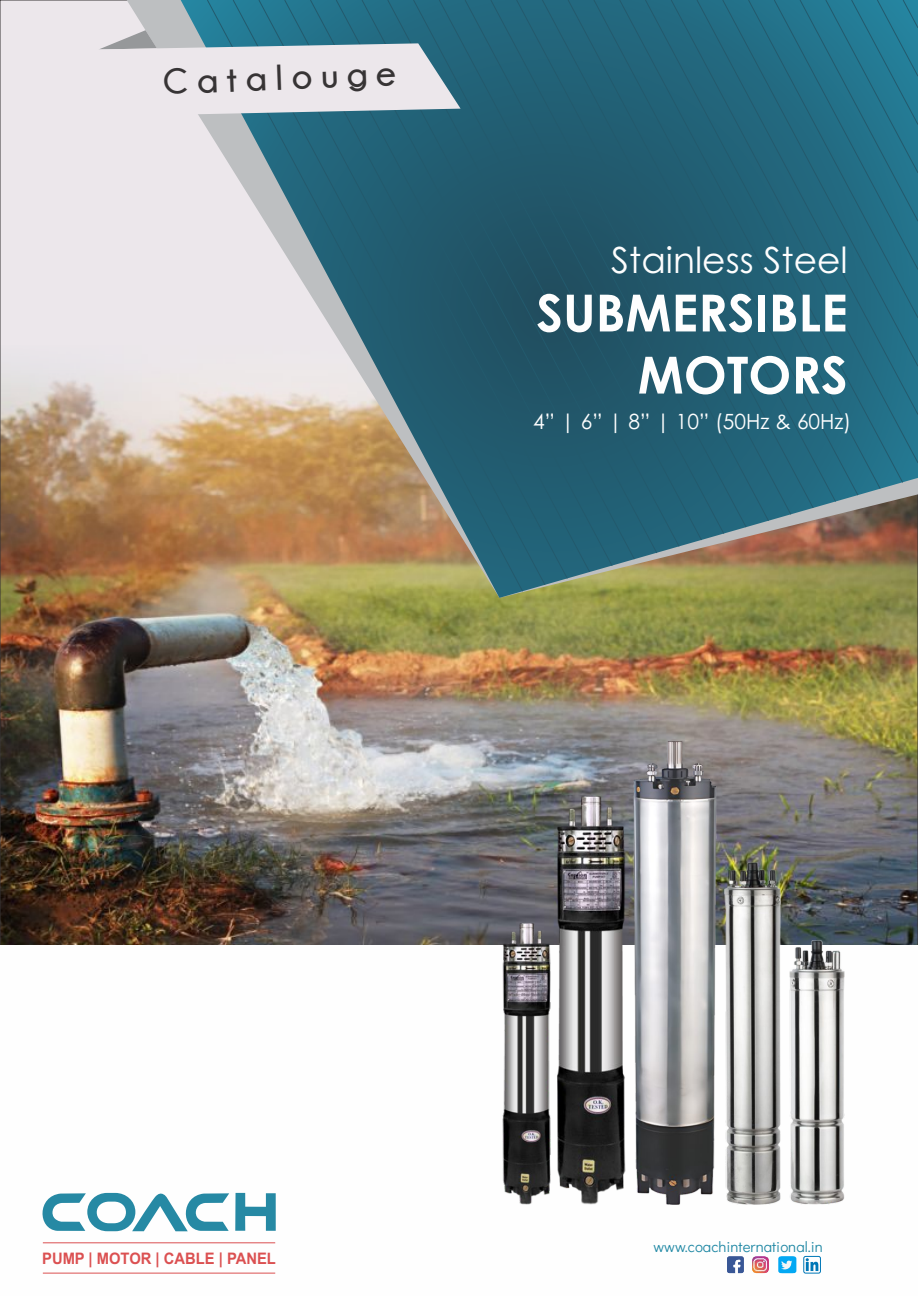
<style>
.page{position:relative;width:918px;height:1296px;background:#ece7eb}
.page>*{position:absolute;margin:0;border:0;box-sizing:border-box;transform-origin:0 0}
.t1{font:700 51.15px/62.1px "Century Gothic";color:#fefefe;text-align:right}
.t2{font:36px "Century Gothic";color:#fefefe}
.t3{font:700 36px "Champagne&Limousines";color:#373435}
.t4{font:21px "Century Gothic";color:#fefefe}
.t5{font:700 15.9px "Arial Narrow";color:#db5051;scale:1.13 1}
.t6{font:15px "Didact Gothic";color:#2289a5}
</style>
<div class="page">
<img style="left:2px;top:378px;width:914px;height:567px">
<div style="left:0;top:945px;width:918px;height:351px;background:#fefefe"></div>
<img style="left:789px;top:941px;width:56px;height:263px">
<svg style="left:127px;top:0;width:54px;height:598px"></svg>
<img style="left:555px;top:797px;width:71px;height:407px">
<img style="left:502px;top:923px;width:49px;height:281px">
<img style="left:633px;top:742px;width:84px;height:462px">
<img style="left:724px;top:862px;width:56px;height:342px">
<img style="left:181px;top:0;width:737px;height:598px">
<svg style="left:206px;top:0;width:318px;height:592px"></svg>
<svg style="left:232px;top:0;width:314px;height:586px"></svg>
<svg style="left:258px;top:0;width:310px;height:579px"></svg>
<svg style="left:284px;top:0;width:307px;height:573px"></svg>
<svg style="left:309px;top:0;width:304px;height:567px"></svg>
<svg style="left:335px;top:0;width:300px;height:560px;background:#75857f"></svg>
<svg style="left:361px;top:0;width:297px;height:554px;background:#5e7674"></svg>
<svg style="left:387px;top:0;width:293px;height:547px;background:#4b6d72"></svg>
<svg style="left:413px;top:0;width:289px;height:541px;background:#3b6773"></svg>
<svg style="left:438px;top:0;width:287px;height:535px;background:#2a5f71"></svg>
<svg style="left:464px;top:0;width:283px;height:528px;background:#215b70"></svg>
<svg style="left:490px;top:0;width:279px;height:522px;background:#215a6e"></svg>
<svg style="left:516px;top:0;width:276px;height:515px;background:#215a6d"></svg>
<svg style="left:541px;top:0;width:273px;height:509px;background:#21596d"></svg>
<svg style="left:567px;top:0;width:270px;height:503px;background:#215a6e"></svg>
<svg style="left:593px;top:0;width:266px;height:496px;background:#215b6f"></svg>
<svg style="left:99px;top:30px;width:362px;height:86px"></svg>
<svg style="left:619px;top:0;width:262px;height:490px;background:#225c71"></svg>
<svg style="left:644px;top:0;width:260px;height:483px;background:#225f74"></svg>
<svg style="left:670px;top:0;width:248px;height:464px;background:#226378"></svg>
<svg style="left:696px;top:0;width:222px;height:416px;background:#226379"></svg>
<svg style="left:722px;top:0;width:196px;height:367px;background:#22647a"></svg>
<svg style="left:748px;top:0;width:170px;height:319px;background:#22667d"></svg>
<svg style="left:773px;top:0;width:145px;height:271px;background:#236f87"></svg>
<svg style="left:235px;top:1193px;width:41px;height:38px"></svg>
<svg style="left:42px;top:1192px;width:187px;height:39px"></svg>
<hr style="left:43px;top:1243px;width:232px;height:1px;background:#db5051">
<hr style="left:43px;top:1273px;width:232px;height:1px;background:#db5051">
<img style="left:752px;top:1256px;width:17px;height:17px">
<svg style="left:727px;top:1256px;width:17px;height:17px"></svg>
<svg style="left:778px;top:1256px;width:18px;height:17px"></svg>
<svg style="left:803px;top:1256px;width:18px;height:17px"></svg>
<svg style="left:806px;top:1258px;width:14px;height:13px"></svg>
<h2 class="t3" style="left:163px;top:69px;width:234px;rotate:-2deg">C a t a l o u g e</h2>
<h2 class="t2" style="left:611px;top:246px;width:238px">Stainless Steel</h2>
<h1 class="t1" style="left:536px;top:287px;width:313px">SUBMERSIBLE<br>MOTORS</h1>
<h3 class="t4" style="left:533px;top:413px;width:319px">4” | 6” | 8” | 10” (50Hz &amp; 60Hz)</h3>
<p class="t5" style="left:42px;top:1252px;width:208px">PUMP | MOTOR | CABLE | PANEL</p>
<p class="t6" style="left:654px;top:1236px;width:171px">www.coachinternational.in</p>
</div>
